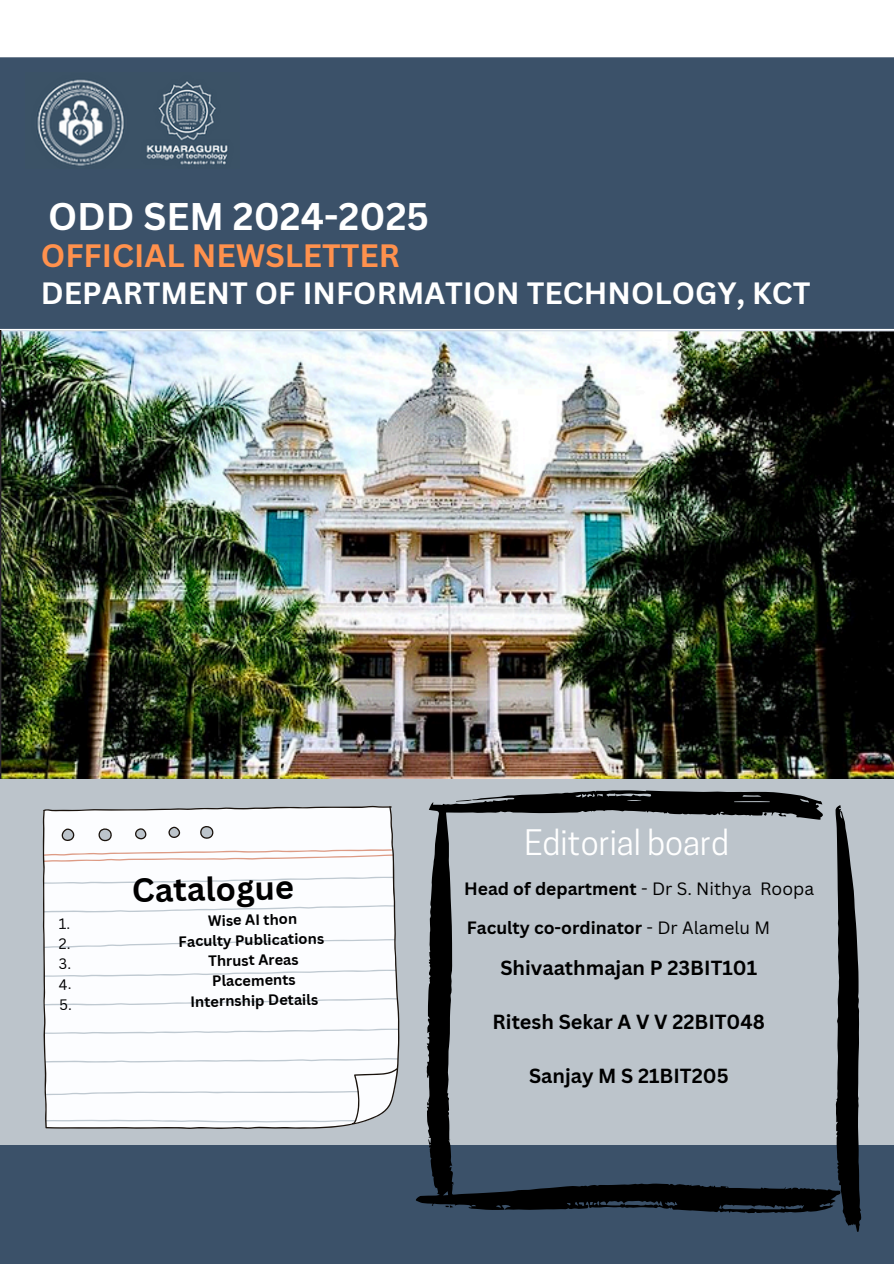
<style>
.page{position:relative;width:894px;height:1264px;background:#fff}
.page>*{position:absolute;margin:0;border:0;box-sizing:border-box;transform-origin:0 0}
.t1{font:700 37.5px "Canva Sans";color:#fff}
.t2{font:33px "Cooper Hewitt";color:#fff}
.t3{font:700 32.7px "Canva Sans";color:#000}
.t4{font:700 31.5px "Canva Sans";color:#ff914d}
.t5{font:700 30px "Canva Sans";color:#fff}
.t6{font:700 19.8px "Canva Sans";color:#000}
.t7{font:700 17.4px "Canva Sans";color:#000}
.t8{font:700 14.55px "Canva Sans";color:#000}
.s1{font-weight:400}
</style>
<div class="page">
<div style="left:0;top:57px;width:893px;height:272px;background:#3b5169"></div>
<img style="left:25px;top:73px;width:214px;height:95px">
<img style="left:0;top:330px;width:893px;height:449px">
<div style="left:0;top:779px;width:893px;height:484px;background:#bcc4cb"></div>
<div style="left:0;top:1144px;width:893px;height:119px;background:#3b5169"></div>
<svg style="left:43px;top:805px;width:356px;height:324px;background:#f3f3f5"></svg>
<svg style="left:416px;top:790px;width:418px;height:424px"></svg>
<svg style="left:834px;top:805px;width:27px;height:427px"></svg>
<svg style="left:456px;top:799px;width:15px;height:2px"></svg>
<svg style="left:445px;top:1205px;width:8px;height:2px"></svg>
<svg style="left:59px;top:918px;width:10px;height:11px"></svg>
<svg style="left:59px;top:938px;width:11px;height:11px"></svg>
<svg style="left:59px;top:958px;width:11px;height:11px"></svg>
<svg style="left:59px;top:978px;width:12px;height:11px"></svg>
<svg style="left:60px;top:999px;width:11px;height:10px"></svg>
<p class="t1" style="left:48px;top:190px;width:382px">ODD SEM 2024-2025</p>
<p class="t4" style="left:41px;top:233px;width:360px">OFFICIAL NEWSLETTER</p>
<h1 class="t5" style="left:41px;top:272px;width:771px">DEPARTMENT OF INFORMATION TECHNOLOGY, KCT</h1>
<h2 class="t3" style="left:131px;top:867px;width:163px;rotate:-1deg">Catalogue</h2>
<h2 class="t8" style="left:208px;top:910px;width:91px;rotate:-1deg">Wise AI thon</h2>
<p class="t8" style="left:178px;top:930px;width:147px;rotate:-1deg">Faculty Publications</p>
<p class="t8" style="left:208px;top:950px;width:92px;rotate:-1deg">Thrust Areas</p>
<h3 class="t8" style="left:212px;top:970px;width:85px;rotate:-1deg">Placements</h3>
<h5 class="t8" style="left:190px;top:991px;width:129px;rotate:-1deg">Internship Details</h5>
<h4 class="t2" style="left:524px;top:830px;width:206px">Editorial board</h4>
<h5 class="t7" style="left:464px;top:876px;width:351px">Head of department <span class="s1">- Dr S. Nithya Roopa</span></h5>
<h4 class="t7" style="left:466px;top:915px;width:305px">Faculty co-ordinator <span class="s1">- Dr Alamelu M</span></h4>
<h4 class="t6" style="left:500px;top:954px;width:258px">Shivaathmajan P 23BIT101</h4>
<p class="t6" style="left:492px;top:1008px;width:274px">Ritesh Sekar A V V 22BIT048</p>
<h3 class="t6" style="left:529px;top:1062px;width:201px">Sanjay M S 21BIT205</h3>
</div>
